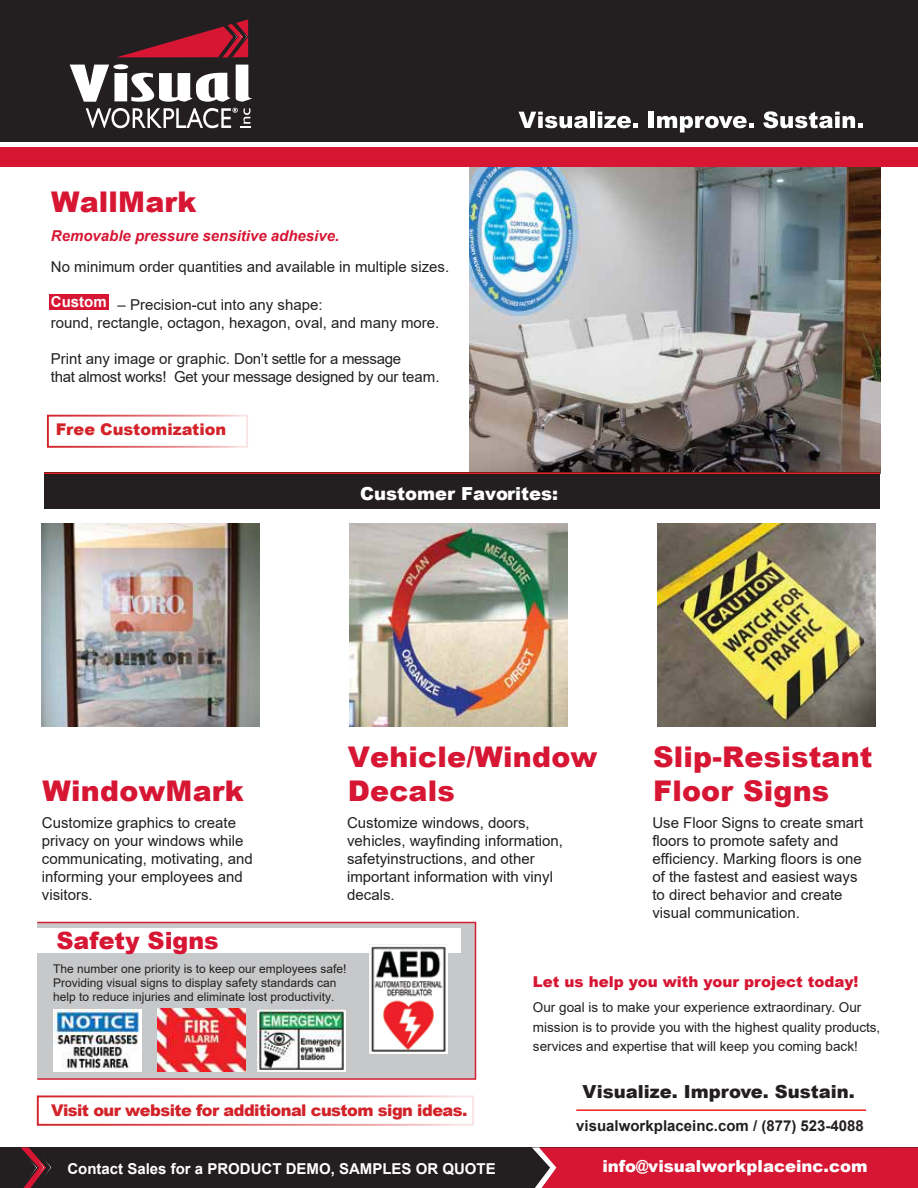
<style>
.page{position:relative;width:918px;height:1188px;background:#fff}
.page>*{position:absolute;margin:0;border:0;box-sizing:border-box;transform-origin:0 0}
.t1{font:900 28.5px/34.2px "Arial";letter-spacing:.005em;color:#d61633}
.t2{font:900 23.7px "Arial";color:#d61633}
.t3{font:900 18px "Arial";color:#231f20}
.t4{font:900 18px "Arial";color:#fff}
.t5{font:900 16.5px "Arial";color:#fff}
.t6{font:900 16.2px "Arial";letter-spacing:-.035em;color:#d2232a}
.t7{font:900 16.2px "Arial";color:#d2232a}
.t8{font:15px/18px "Arial";color:#231f20}
.t9{font:15px/18px "Arial";letter-spacing:-.02em;color:#231f20}
.t10{font:700 15px "Arial";color:#fff}
.t11{font:700 15px "Arial";color:#231f20}
.t12{font:italic 700 15px "Arial";color:#d61633}
.t13{font:900 15px "Arial";color:#d61633}
.t14{font:13.5px/19.5px "Arial";color:#231f20}
.t15{font:12px/14.4px "Arial";color:#231f20}
</style>
<div class="page">
<img style="left:469px;top:167px;width:411px;height:305px">
<div style="left:47px;top:415px;width:201px;height:33px;border:2px solid #d2232a"></div>
<div style="left:49px;top:294px;width:59px;height:16px;background:#d61633"></div>
<hr style="left:576px;top:1109px;width:290px;height:2px;background:#ed1d24">
<div style="left:37px;top:1095px;width:437px;height:31px;border:2px solid #d2232a"></div>
<div style="left:44px;top:472px;width:836px;height:37px;background:#231f20"></div>
<hr style="left:44px;top:473px;width:836px;height:1px;background:#ed1d24">
<div style="left:0;top:1147px;width:918px;height:41px;background:#231f20"></div>
<svg style="left:20px;top:1147px;width:32px;height:41px"></svg>
<div style="left:532px;top:1147px;width:386px;height:41px;background:#d61633"></div>
<div style="left:0;top:0;width:918px;height:142px;background:#231f20"></div>
<div style="left:0;top:147px;width:918px;height:20px;background:#d61633"></div>
<svg style="left:118px;top:19px;width:130px;height:38px"></svg>
<svg style="left:519px;top:112px;width:69px;height:16px"></svg>
<div style="left:590px;top:112px;width:5px;height:16px;background:#fff"></div>
<svg style="left:598px;top:112px;width:40px;height:16px"></svg>
<div style="left:649px;top:112px;width:5px;height:16px;background:#fff"></div>
<svg style="left:657px;top:116px;width:97px;height:17px"></svg>
<svg style="left:763px;top:111px;width:100px;height:17px"></svg>
<svg style="left:70px;top:64px;width:182px;height:38px"></svg>
<svg style="left:86px;top:108px;width:164px;height:20px"></svg>
<img style="left:42px;top:524px;width:217px;height:203px">
<img style="left:350px;top:524px;width:217px;height:203px">
<img style="left:658px;top:524px;width:217px;height:203px">
<div style="left:37px;top:923px;width:438px;height:156px;background:#c7c8c9"></div>
<div style="left:37px;top:922px;width:439px;height:158px;border:2px solid #d51f35"></div>
<div style="left:26px;top:928px;width:435px;height:25px;background:#fff"></div>
<img style="left:53px;top:1009px;width:89px;height:62px">
<img style="left:157px;top:1008px;width:89px;height:64px">
<img style="left:257px;top:1009px;width:89px;height:62px">
<img style="left:369px;top:946px;width:78px;height:108px">
<h1 class="t1" style="left:51px;top:188px;width:147px">WallMark</h1>
<p class="t12" style="left:51px;top:230px;width:290px">Removable pressure sensitive adhesive.</p>
<p class="t8" style="left:51px;top:260px;width:400px">No minimum order quantities and available in multiple sizes.</p>
<p class="t8" style="left:118px;top:297px;width:207px">– Precision-cut into any shape:</p>
<p class="t10" style="left:51px;top:296px;width:57px">Custom</p>
<p class="t8" style="left:51px;top:315px;width:390px">round, rectangle, octagon, hexagon, oval, and many more.</p>
<p class="t9" style="left:51px;top:351px;width:390px">Print any image or graphic. Don’t settle for a message<br>that almost works! Get your message designed by our team.</p>
<p class="t7" style="left:56px;top:423px;width:172px">Free Customization</p>
<p class="t4" style="left:360px;top:487px;width:199px">Customer Favorites:</p>
<h1 class="t1" style="left:43px;top:777px;width:203px">WindowMark</h1>
<p class="t8" style="left:42px;top:815px;width:212px">Customize graphics to create privacy on your windows while communicating, motivating, and informing your employees and visitors.</p>
<h1 class="t1" style="left:348px;top:742px;width:251px">Vehicle/Window<br>Decals</h1>
<p class="t8" style="left:347px;top:815px;width:217px">Customize windows, doors, vehicles, wayfinding information, safetyinstructions, and other important information with vinyl decals.</p>
<h1 class="t1" style="left:653px;top:742px;width:221px">Slip-Resistant<br>Floor Signs</h1>
<p class="t8" style="left:652px;top:815px;width:212px">Use Floor Signs to create smart floors to promote safety and efficiency. Marking floors is one of the fastest and easiest ways to direct behavior and create visual communication.</p>
<h2 class="t2" style="left:56px;top:932px;width:164px">Safety Signs</h2>
<p class="t15" style="left:53px;top:962px;width:295px">The number one priority is to keep our employees safe!<br>Providing visual signs to display safety standards can help to reduce injuries and eliminate lost productivity.</p>
<p class="t6" style="left:51px;top:1104px;width:418px">Visit our website for additional custom sign ideas.</p>
<p class="t13" style="left:533px;top:976px;width:327px">Let us help you with your project today!</p>
<p class="t14" style="left:533px;top:999px;width:349px">Our goal is to make your experience extraordinary. Our mission is to provide you with the highest quality products, services and expertise that will keep you coming back!</p>
<p class="t3" style="left:583px;top:1085px;width:274px">Visualize. Improve. Sustain.</p>
<p class="t11" style="left:576px;top:1120px;width:289px">visualworkplaceinc.com / (877) 523-4088</p>
<p class="t10" style="left:67px;top:1163px;width:430px">Contact Sales for a PRODUCT DEMO, SAMPLES OR QUOTE</p>
<p class="t5" style="left:602px;top:1160px;width:267px">info@visualworkplaceinc.com</p>
</div>
